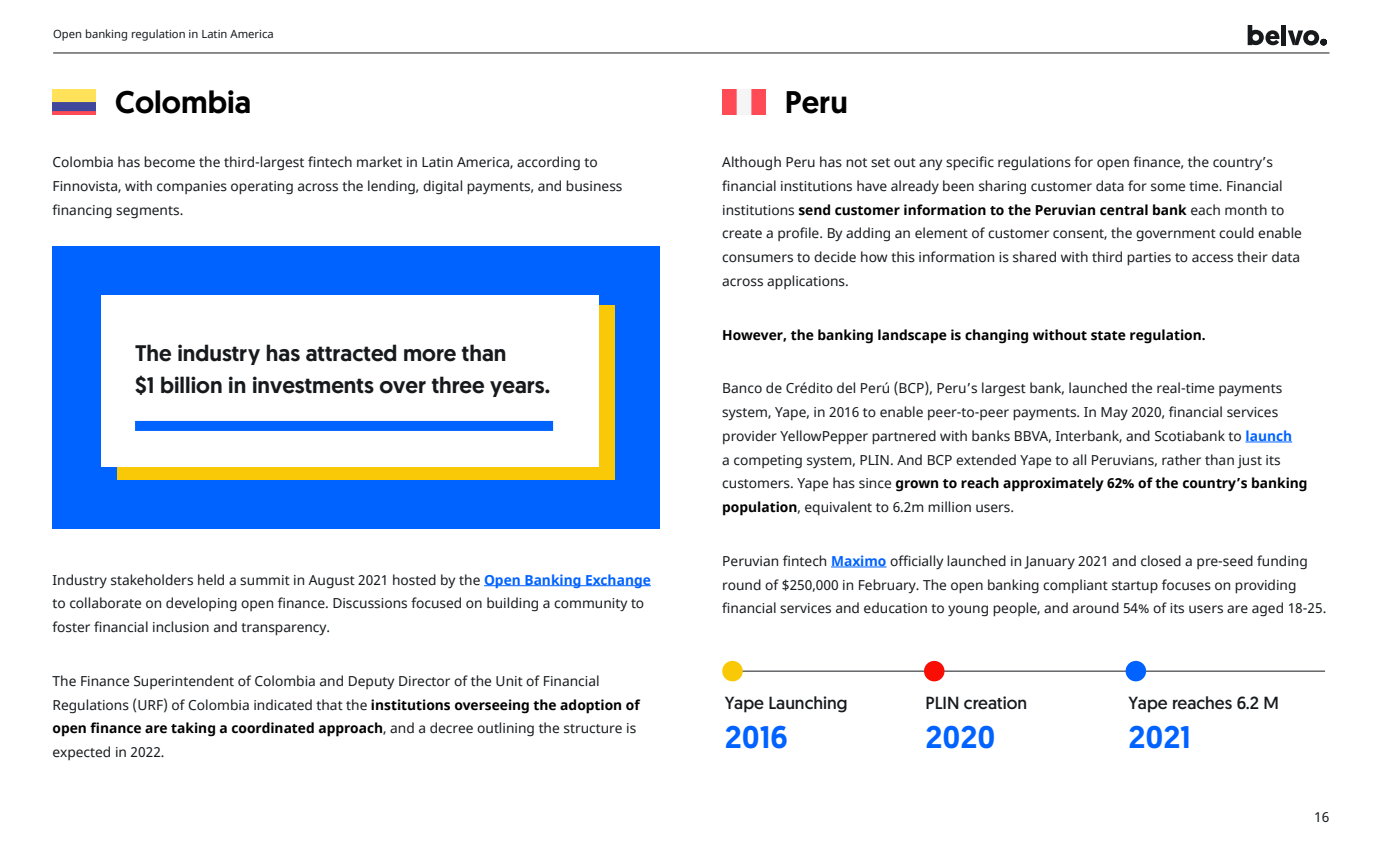
<style>
.page{position:relative;width:1382px;height:850px;background:#fff}
.page>*{position:absolute;margin:0;border:0;box-sizing:border-box;transform-origin:0 0}
.Título_M{font:500 31.25px "Geomanist";color:#000}
.Título_XS{font:500 31.25px "Geomanist";color:#0062ff}
.Título_S{font:500 22.5px/32.5px "Geomanist";color:#171a1d}
.Título_XS-2{font:17.5px "Geomanist";color:#171a1d}
.Título_M-2{font:13.75px/23.8px "Noto Sans";color:#171a1d}
.t1{font:700 13.75px "Noto Sans";color:#000}
.Textos_cabecera{font:11.25px "Noto Sans";color:#171a1d}
.s1{font-weight:700;color:#0062ff}
.s2{font-weight:700;color:#000}
</style>
<div class="page">
<hr style="left:53px;top:52px;width:1276px;height:1px;background:#171a1d">
<hr style="left:1281px;top:25px;width:4px;height:20px;background:#161a1d">
<svg style="left:1247px;top:25px;width:32px;height:20px"></svg>
<svg style="left:1287px;top:30px;width:39px;height:15px"></svg>
<hr style="left:484px;top:585px;width:167px;height:1px;background:#0062ff">
<hr style="left:740px;top:671px;width:584px;height:1px;background:#171a1d">
<div style="left:722px;top:661px;width:20px;height:20px;background:#f9c806;border-radius:50%"></div>
<hr style="left:1245px;top:442px;width:47px;height:1px;background:#0062ff">
<hr style="left:831px;top:567px;width:55px;height:1px;background:#0062ff">
<img style="left:722px;top:90px;width:43px;height:24px">
<img style="left:91px;top:90px;width:4px;height:24px">
<img style="left:52px;top:90px;width:5px;height:24px">
<img style="left:57px;top:90px;width:34px;height:24px">
<div style="left:924px;top:661px;width:20px;height:20px;background:#f90e06;border-radius:50%"></div>
<div style="left:1125px;top:661px;width:20px;height:20px;background:#0062ff;border-radius:50%"></div>
<div style="left:52px;top:246px;width:607px;height:283px;background:#0062ff"></div>
<div style="left:117px;top:305px;width:497px;height:174px;background:#f9c806"></div>
<div style="left:101px;top:295px;width:498px;height:171px;background:#fff"></div>
<div style="left:135px;top:421px;width:418px;height:10px;background:#0062ff"></div>
<p class="Textos_cabecera" style="left:53px;top:27px;width:222px">Open banking regulation in Latin America</p>
<p class="Título_M" style="left:115px;top:82px;width:138px">Colombia</p>
<p class="Título_M-2" style="left:52px;top:151px;width:571px">Colombia has become the third-largest fintech market in Latin America, according to<br>Finnovista, with companies operating across the lending, digital payments, and business financing segments.</p>
<p class="Título_S" style="left:135px;top:336px;width:416px">The industry has attracted more than<br>$1 billion in investments over three years.</p>
<p class="Título_M-2" style="left:52px;top:568px;width:600px">Industry stakeholders held a summit in August 2021 hosted by the <span class="s1">Open Banking Exchange </span>to collaborate on developing open finance. Discussions focused on building a community to foster financial inclusion and transparency.</p>
<p class="Título_M-2" style="left:52px;top:670px;width:588px">The Finance Superintendent of Colombia and Deputy Director of the Unit of Financial Regulations (URF) of Colombia indicated that the <span class="s2">institutions overseeing the adoption of open finance are taking a coordinated approach</span>, and a decree outlining the structure is expected in 2022.</p>
<p class="Título_M" style="left:784px;top:82px;width:65px">Peru</p>
<p class="Título_M-2" style="left:722px;top:151px;width:581px">Although Peru has not set out any specific regulations for open finance, the country’s financial institutions have already been sharing customer data for some time. Financial institutions <span class="s2">send customer information to the Peruvian central bank</span> each month to create a profile. By adding an element of customer consent, the government could enable consumers to decide how this information is shared with third parties to access their data across applications.</p>
<p class="t1" style="left:722px;top:325px;width:485px">However, the banking landscape is changing without state regulation.</p>
<p class="Título_M-2" style="left:722px;top:377px;width:587px">Banco de Crédito del Perú (BCP), Peru’s largest bank, launched the real-time payments system, Yape, in 2016 to enable peer-to-peer payments. In May 2020, financial services provider YellowPepper partnered with banks BBVA, Interbank, and Scotiabank to <span class="s1">launch<br></span>a competing system, PLIN. And BCP extended Yape to all Peruvians, rather than just its customers. Yape has since <span class="s2">grown to reach approximately 62% of the country’s banking population</span>, equivalent to 6.2m million users.</p>
<p class="Título_M-2" style="left:722px;top:550px;width:605px">Peruvian fintech <span class="s1">Maximo</span> officially launched in January 2021 and closed a pre-seed funding round of $250,000 in February. The open banking compliant startup focuses on providing financial services and education to young people, and around 54% of its users are aged 18-25.</p>
<p class="Título_XS-2" style="left:724px;top:692px;width:124px">Yape Launching</p>
<p class="Título_XS" style="left:724px;top:716px;width:65px">2016</p>
<p class="Título_XS-2" style="left:925px;top:692px;width:103px">PLIN creation</p>
<p class="Título_XS" style="left:925px;top:716px;width:71px">2020</p>
<p class="Título_XS-2" style="left:1128px;top:692px;width:152px">Yape reaches 6.2 M</p>
<p class="Título_XS" style="left:1128px;top:716px;width:64px">2021</p>
<p class="Título_M-2" style="left:1314px;top:806px;width:17px">16</p>
</div>
